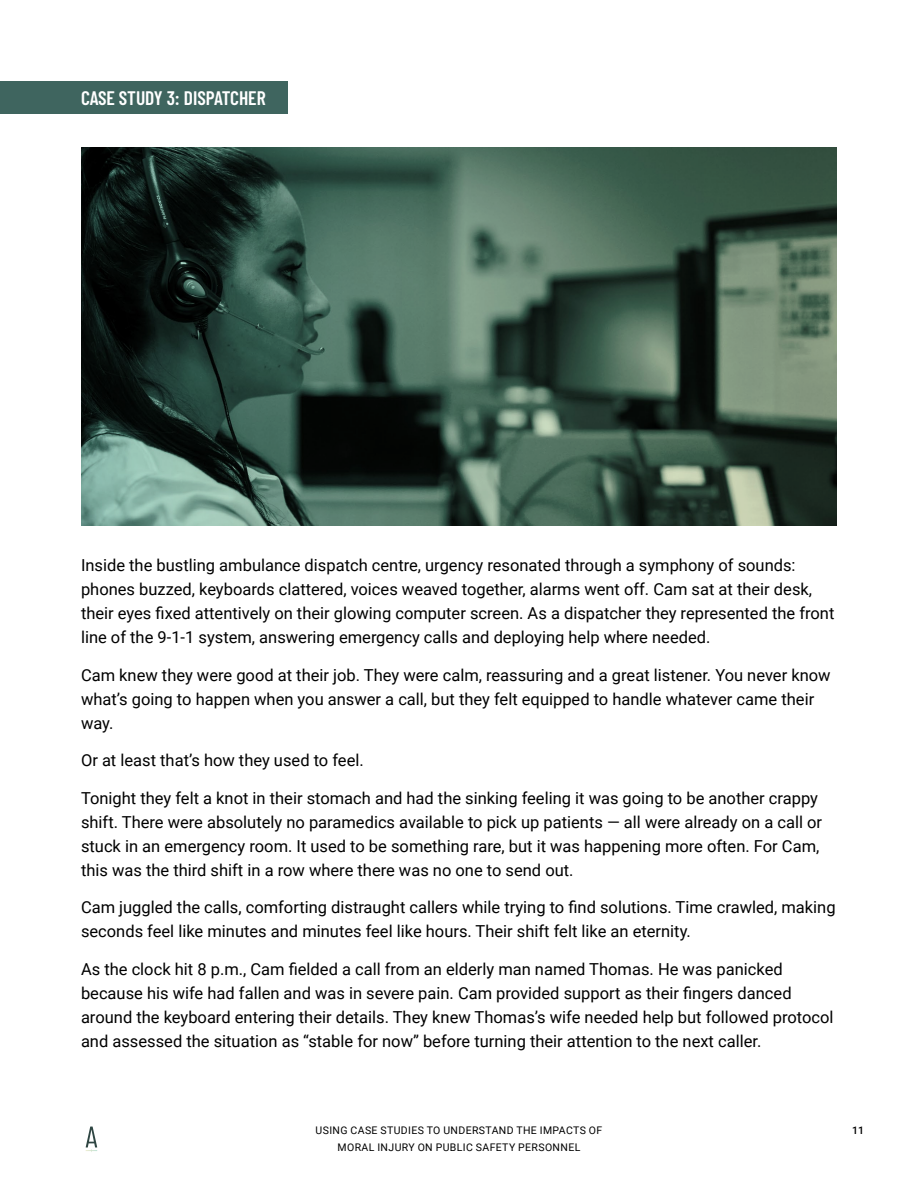
<style>
.page{position:relative;width:918px;height:1188px;background:#fff}
.page>*{position:absolute;margin:0;border:0;box-sizing:border-box;transform-origin:0 0}
.Tag{font:600 19.5px "Barlow Condensed";letter-spacing:-.005em;color:#fff}
.body_text{font:16.5px/24px "Roboto";color:#000}
.t1{font:10.5px "Roboto";letter-spacing:.035em;color:#000}
.t2{font:500 10.5px "Roboto";color:#000}
</style>
<div class="page">
<svg style="left:86px;top:1127px;width:11px;height:25px"></svg>
<div style="left:0;top:81px;width:287px;height:32px;background:#3f655f"></div>
<svg style="left:81px;top:147px;width:756px;height:378px;background:#3c5549"></svg>
<p class="Tag" style="left:81px;top:84px;width:186px">CASE STUDY 3: DISPATCHER</p>
<p class="body_text" style="left:81px;top:553px;width:755px">Inside the bustling ambulance dispatch centre, urgency resonated through a symphony of sounds: phones buzzed, keyboards clattered, voices weaved together, alarms went off. Cam sat at their desk, their eyes fixed attentively on their glowing computer screen. As a dispatcher they represented the front line of the 9-1-1 system, answering emergency calls and deploying help where needed.</p>
<p class="body_text" style="left:81px;top:662px;width:751px">Cam knew they were good at their job. They were calm, reassuring and a great listener. You never know what’s going to happen when you answer a call, but they felt equipped to handle whatever came their way.</p>
<p class="body_text" style="left:81px;top:748px;width:284px">Or at least that’s how they used to feel.</p>
<p class="body_text" style="left:81px;top:785px;width:743px">Tonight they felt a knot in their stomach and had the sinking feeling it was going to be another crappy shift. There were absolutely no paramedics available to pick up patients — all were already on a call or stuck in an emergency room. It used to be something rare, but it was happening more often. For Cam, this was the third shift in a row where there was no one to send out.</p>
<p class="body_text" style="left:81px;top:895px;width:756px">Cam juggled the calls, comforting distraught callers while trying to find solutions. Time crawled, making seconds feel like minutes and minutes feel like hours. Their shift felt like an eternity.</p>
<p class="body_text" style="left:81px;top:956px;width:754px">As the clock hit 8 p.m., Cam fielded a call from an elderly man named Thomas. He was panicked because his wife had fallen and was in severe pain. Cam provided support as their fingers danced around the keyboard entering their details. They knew Thomas’s wife needed help but followed protocol and assessed the situation as “stable for now” before turning their attention to the next caller.</p>
<p class="t1" style="left:316px;top:1123px;width:288px">USING CASE STUDIES TO UNDERSTAND THE IMPACTS OF</p>
<p class="t2" style="left:852px;top:1123px;width:13px">11</p>
<p class="t1" style="left:338px;top:1140px;width:244px">MORAL INJURY ON PUBLIC SAFETY PERSONNEL</p>
</div>
